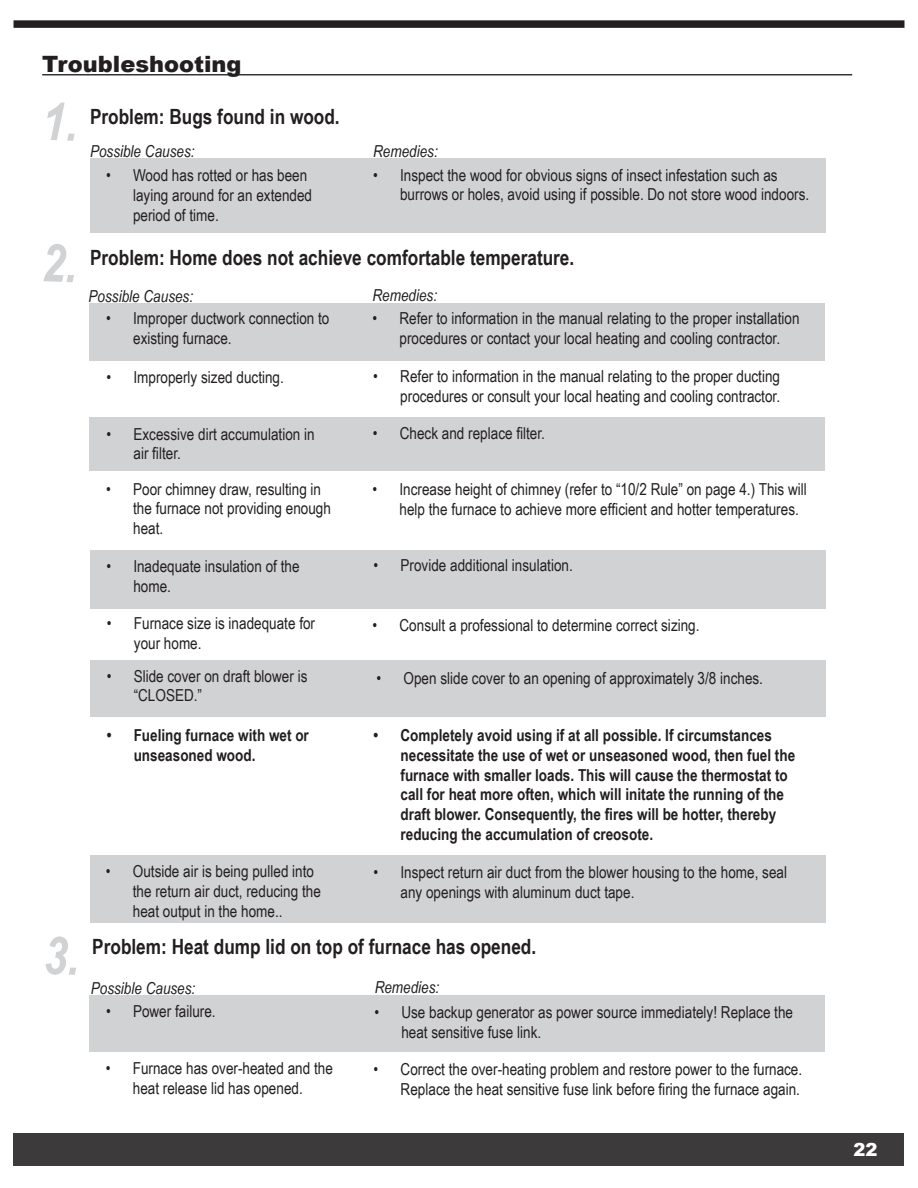
<style>
.page{position:relative;width:918px;height:1188px;background:#fff}
.page>*{position:absolute;margin:0;border:0;box-sizing:border-box;transform-origin:0 0}
.t1{font:900 22.5px "Arial";color:#231f20}
.t2{font:700 21px "Arial Narrow";color:#231f20}
.t3{font:900 18px "Arial";color:#fff}
.t4{font:16.5px/19.8px "Arial Narrow";color:#231f20}
.t5{font:700 16.5px/19.8px "Arial Narrow";color:#231f20}
.t6{font:italic 16.5px "Arial Narrow";color:#231f20}
</style>
<div class="page">
<div style="left:14px;top:1133px;width:890px;height:33px;background:#3c3a3b"></div>
<div style="left:14px;top:20px;width:890px;height:8px;background:#231f20"></div>
<hr style="left:42px;top:74px;width:810px;height:1px;background:#231f20">
<div style="left:91px;top:158px;width:735px;height:74px;background:#d1d2d4"></div>
<div style="left:91px;top:856px;width:735px;height:67px;background:#d1d2d4"></div>
<div style="left:89px;top:303px;width:735px;height:58px;background:#d1d2d4"></div>
<div style="left:89px;top:417px;width:735px;height:54px;background:#d1d2d4"></div>
<div style="left:90px;top:551px;width:736px;height:58px;background:#d1d2d4"></div>
<div style="left:90px;top:660px;width:735px;height:56px;background:#d1d2d4"></div>
<div style="left:89px;top:995px;width:735px;height:57px;background:#d1d2d4"></div>
<p class="t1" style="left:42px;top:48px;width:201px">Troubleshooting</p>
<p class="t2" style="left:90px;top:101px;width:251px">Problem: Bugs found in wood.</p>
<p class="t6" style="left:90px;top:139px;width:106px">Possible Causes:</p>
<p class="t6" style="left:373px;top:140px;width:66px">Remedies:</p>
<p class="t4" style="left:133px;top:165px;width:181px;text-indent:-27px">• Wood has rotted or has been laying around for an extended period of time.</p>
<p class="t4" style="left:400px;top:164px;width:411px;text-indent:-27px">• Inspect the wood for obvious signs of insect infestation such as burrows or holes, avoid using if possible. Do not store wood indoors.</p>
<p class="t2" style="left:90px;top:242px;width:486px">Problem: Home does not achieve comfortable temperature.</p>
<p class="t6" style="left:89px;top:284px;width:106px">Possible Causes:</p>
<p class="t6" style="left:372px;top:283px;width:66px">Remedies:</p>
<p class="t4" style="left:133px;top:308px;width:198px;text-indent:-27px">• Improper ductwork connection to existing furnace.</p>
<p class="t4" style="left:372px;top:308px;width:429px;text-align:center">• Refer to information in the manual relating to the proper installation procedures or contact your local heating and cooling contractor.</p>
<p class="t4" style="left:107px;top:366px;width:179px">• Improperly sized ducting.</p>
<p class="t4" style="left:373px;top:366px;width:408px;text-align:right">• Refer to information in the manual relating to the proper ducting procedures or consult your local heating and cooling contractor.</p>
<p class="t4" style="left:373px;top:423px;width:174px">• Check and replace filter.</p>
<p class="t4" style="left:134px;top:423px;width:183px;text-indent:-27px">• Excessive dirt accumulation in air filter.</p>
<p class="t4" style="left:133px;top:478px;width:199px;text-indent:-27px">• Poor chimney draw, resulting in the furnace not providing enough heat.</p>
<p class="t4" style="left:399px;top:479px;width:409px;text-indent:-27px">• Increase height of chimney (refer to “10/2 Rule” on page 4.) This will help the furnace to achieve more efficient and hotter temperatures.</p>
<p class="t4" style="left:133px;top:556px;width:168px;text-indent:-27px">• Inadequate insulation of the home.</p>
<p class="t4" style="left:374px;top:554px;width:201px">• Provide additional insulation.</p>
<p class="t4" style="left:134px;top:613px;width:183px;text-indent:-27px">• Furnace size is inadequate for your home.</p>
<p class="t4" style="left:134px;top:665px;width:175px;text-indent:-27px">• Slide cover on draft blower is “CLOSED.”</p>
<p class="t5" style="left:134px;top:725px;width:177px;text-indent:-27px">• Fueling furnace with wet or unseasoned wood.</p>
<p class="t4" style="left:133px;top:861px;width:190px;text-indent:-27px">• Outside air is being pulled into the return air duct, reducing the heat output in the home..</p>
<p class="t4" style="left:373px;top:614px;width:329px">• Consult a professional to determine correct sizing.</p>
<p class="t4" style="left:377px;top:667px;width:388px">• Open slide cover to an opening of approximately 3/8 inches.</p>
<p class="t5" style="left:401px;top:725px;width:396px;text-indent:-27px">• Completely avoid using if at all possible. If circumstances necessitate the use of wet or unseasoned wood, then fuel the furnace with smaller loads. This will cause the thermostat to call for heat more often, which will initate the running of the draft blower. Consequently, the fires will be hotter, thereby reducing the accumulation of creosote.</p>
<p class="t4" style="left:401px;top:862px;width:388px;text-indent:-27px">• Inspect return air duct from the blower housing to the home, seal any openings with aluminum duct tape.</p>
<p class="t2" style="left:92px;top:931px;width:445px">Problem: Heat dump lid on top of furnace has opened.</p>
<p class="t6" style="left:91px;top:977px;width:106px">Possible Causes:</p>
<p class="t6" style="left:375px;top:976px;width:66px">Remedies:</p>
<p class="t4" style="left:401px;top:1002px;width:393px;text-indent:-27px">• Use backup generator as power source immediately! Replace the heat sensitive fuse link.</p>
<p class="t4" style="left:106px;top:1001px;width:111px">• Power failure.</p>
<p class="t4" style="left:106px;top:1058px;width:229px;text-align:center">• Furnace has over-heated and the heat release lid has opened.</p>
<p class="t4" style="left:374px;top:1059px;width:430px;text-align:right">• Correct the over-heating problem and restore power to the furnace.<br>Replace the heat sensitive fuse link before firing the furnace again.</p>
<p class="t3" style="left:853px;top:1136px;width:26px">22</p>
</div>
